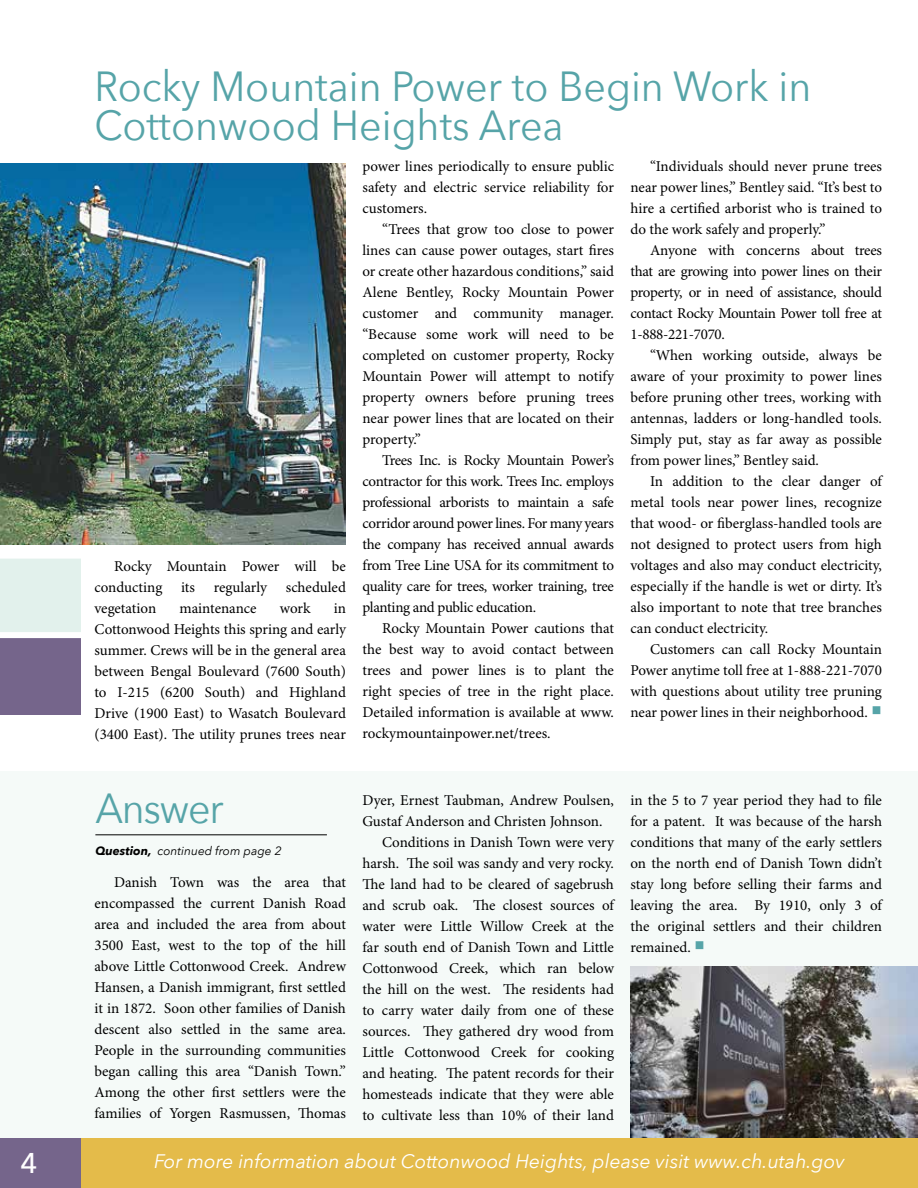
<style>
.page{position:relative;width:918px;height:1188px;background:#fff}
.page>*{position:absolute;margin:0;border:0;box-sizing:border-box;transform-origin:0 0}
.t1{font:42px/39px "Avenir Next";color:#56a4a8;scale:.94 1}
.t2{font:500 28.5px "Avenir Next";color:#fff}
.t3{font:italic 19.5px "Avenir Next";color:#fff}
.t4{font:15px/21px "Minion Pro";letter-spacing:-.005em;color:#000;text-align:justify}
.t5{font:italic 12px "Avenir Next";color:#000}
.s1{font-size:27px;color:#56a4a8}
.s2{font-weight:700}
</style>
<div class="page">
<div style="left:16px;top:1138px;width:902px;height:50px;background:#e4bb4a"></div>
<div style="left:0;top:1138px;width:81px;height:50px;background:#75658b"></div>
<div style="left:0;top:556px;width:81px;height:81px;background:#e2f1ec"></div>
<div style="left:0;top:634px;width:81px;height:81px;background:#75658b"></div>
<div style="left:0;top:553px;width:85px;height:6px;background:#fff"></div>
<div style="left:0;top:632px;width:85px;height:6px;background:#fff"></div>
<img style="left:0;top:164px;width:346px;height:381px">
<div style="left:0;top:771px;width:918px;height:367px;background:#f5faf8"></div>
<hr style="left:95px;top:834px;width:232px;height:1px;background:#000">
<img style="left:630px;top:967px;width:288px;height:171px">
<h1 class="t1" style="left:94px;top:65px;width:764px">Rocky Mountain Power to Begin Work in<br>Cottonwood Heights Area</h1>
<p class="t4" style="left:363px;top:156px;width:253px">power lines periodically to ensure public safety and electric service reliability for customers.</p>
<p class="t4" style="left:363px;top:219px;width:253px;text-indent:20px">“Trees that grow too close to power lines can cause power outages, start fires or create other hazardous conditions,” said Alene Bentley, Rocky Mountain Power customer and community manager. “Because some work will need to be completed on customer property, Rocky Mountain Power will attempt to notify property owners before pruning trees near power lines that are located on their property.”</p>
<p class="t4" style="left:363px;top:450px;width:253px;text-indent:20px">Trees Inc. is Rocky Mountain Power’s contractor for this work. Trees Inc. employs professional arborists to maintain a safe corridor around power lines. For many years the company has received annual awards from Tree Line USA for its commitment to quality care for trees, worker training, tree planting and public education.</p>
<p class="t4" style="left:363px;top:618px;width:253px;text-indent:20px">Rocky Mountain Power cautions that the best way to avoid contact between trees and power lines is to plant the right species of tree in the right place.<br>Detailed information is available at www. rockymountainpower.net/trees.</p>
<p class="t4" style="left:630px;top:156px;width:253px;text-indent:20px">“Individuals should never prune trees near power lines,” Bentley said. “It’s best to hire a certified arborist who is trained to do the work safely and properly.”</p>
<p class="t4" style="left:630px;top:240px;width:253px;text-indent:20px">Anyone with concerns about trees that are growing into power lines on their property, or in need of assistance, should contact Rocky Mountain Power toll free at 1-888-221-7070.</p>
<p class="t4" style="left:630px;top:345px;width:253px;text-indent:20px">“When working outside, always be aware of your proximity to power lines before pruning other trees, working with antennas, ladders or long-handled tools.<br>Simply put, stay as far away as possible from power lines,” Bentley said.</p>
<p class="t4" style="left:630px;top:471px;width:253px;text-indent:20px">In addition to the clear danger of metal tools near power lines, recognize that wood- or fiberglass-handled tools are not designed to protect users from high voltages and also may conduct electricity, especially if the handle is wet or dirty. It’s also important to note that tree branches can conduct electricity.</p>
<p class="t4" style="left:630px;top:639px;width:253px;text-indent:20px">Customers can call Rocky Mountain Power anytime toll free at 1-888-221-7070 with questions about utility tree pruning near power lines in their neighborhood. <span class="s1">■</span></p>
<p class="t4" style="left:94px;top:556px;width:253px;text-indent:20px">Rocky Mountain Power will be conducting</p>
<p class="t4" style="left:181px;top:577px;width:15px">its</p>
<p class="t4" style="left:214px;top:577px;width:55px">regularly</p>
<p class="t4" style="left:286px;top:577px;width:62px">scheduled</p>
<p class="t4" style="left:94px;top:598px;width:63px">vegetation</p>
<p class="t4" style="left:180px;top:598px;width:78px">maintenance</p>
<p class="t4" style="left:280px;top:598px;width:32px">work</p>
<p class="t4" style="left:94px;top:598px;width:253px;text-indent:239px">in Cottonwood Heights this spring and early summer. Crews will be in the general area between Bengal Boulevard (7600 South) to I-215 (6200 South) and Highland Drive (1900 East) to Wasatch Boulevard (3400 East). The utility prunes trees near</p>
<h1 class="t1" style="left:95px;top:787px;width:138px">Answer</h1>
<p class="t5" style="left:95px;top:841px;width:188px"><span class="s2">Question,</span> continued from page 2</p>
<p class="t4" style="left:94px;top:872px;width:253px;text-indent:20px">Danish Town was the area that encompassed the current Danish Road area and included the area from about 3500 East, west to the top of the hill above Little Cottonwood Creek. Andrew Hansen, a Danish immigrant, first settled it in 1872. Soon other families of Danish descent also settled in the same area.<br>People in the surrounding communities began calling this area “Danish Town.” Among the other first settlers were the families of Yorgen Rasmussen, Thomas</p>
<p class="t4" style="left:363px;top:790px;width:253px">Dyer, Ernest Taubman, Andrew Poulsen,</p>
<p class="t4" style="left:363px;top:811px;width:242px">Gustaf Anderson and Christen Johnson.</p>
<p class="t4" style="left:382px;top:832px;width:234px">Conditions in Danish Town were very</p>
<p class="t4" style="left:363px;top:853px;width:253px">harsh. The soil was sandy and very rocky.</p>
<p class="t4" style="left:363px;top:874px;width:253px">The land had to be cleared of sagebrush</p>
<p class="t4" style="left:363px;top:895px;width:253px">and scrub oak. The closest sources of</p>
<p class="t4" style="left:363px;top:916px;width:253px">water were Little Willow Creek at the</p>
<p class="t4" style="left:363px;top:937px;width:253px">far south end of Danish Town and Little</p>
<p class="t4" style="left:363px;top:958px;width:253px">Cottonwood Creek, which ran below</p>
<p class="t4" style="left:363px;top:979px;width:253px">the hill on the west. The residents had</p>
<p class="t4" style="left:363px;top:1000px;width:253px">to carry water daily from one of these</p>
<p class="t4" style="left:363px;top:1021px;width:253px">sources. They gathered dry wood from</p>
<p class="t4" style="left:363px;top:1042px;width:253px">Little Cottonwood Creek for cooking</p>
<p class="t4" style="left:363px;top:1063px;width:253px">and heating. The patent records for their</p>
<p class="t4" style="left:363px;top:1084px;width:253px">homesteads indicate that they were able</p>
<p class="t4" style="left:363px;top:1105px;width:253px">to cultivate less than 10% of their land</p>
<p class="t4" style="left:631px;top:790px;width:253px">in the 5 to 7 year period they had to file for a patent. It was because of the harsh conditions that many of the early settlers on the north end of Danish Town didn’t stay long before selling their farms and leaving the area. By 1910, only 3 of the original settlers and their children remained. <span class="s1">■</span></p>
<h2 class="t2" style="left:20px;top:1139px;width:18px">4</h2>
<h3 class="t3" style="left:154px;top:1144px;width:692px">For more information about Cottonwood Heights, please visit www.ch.utah.gov</h3>
</div>
